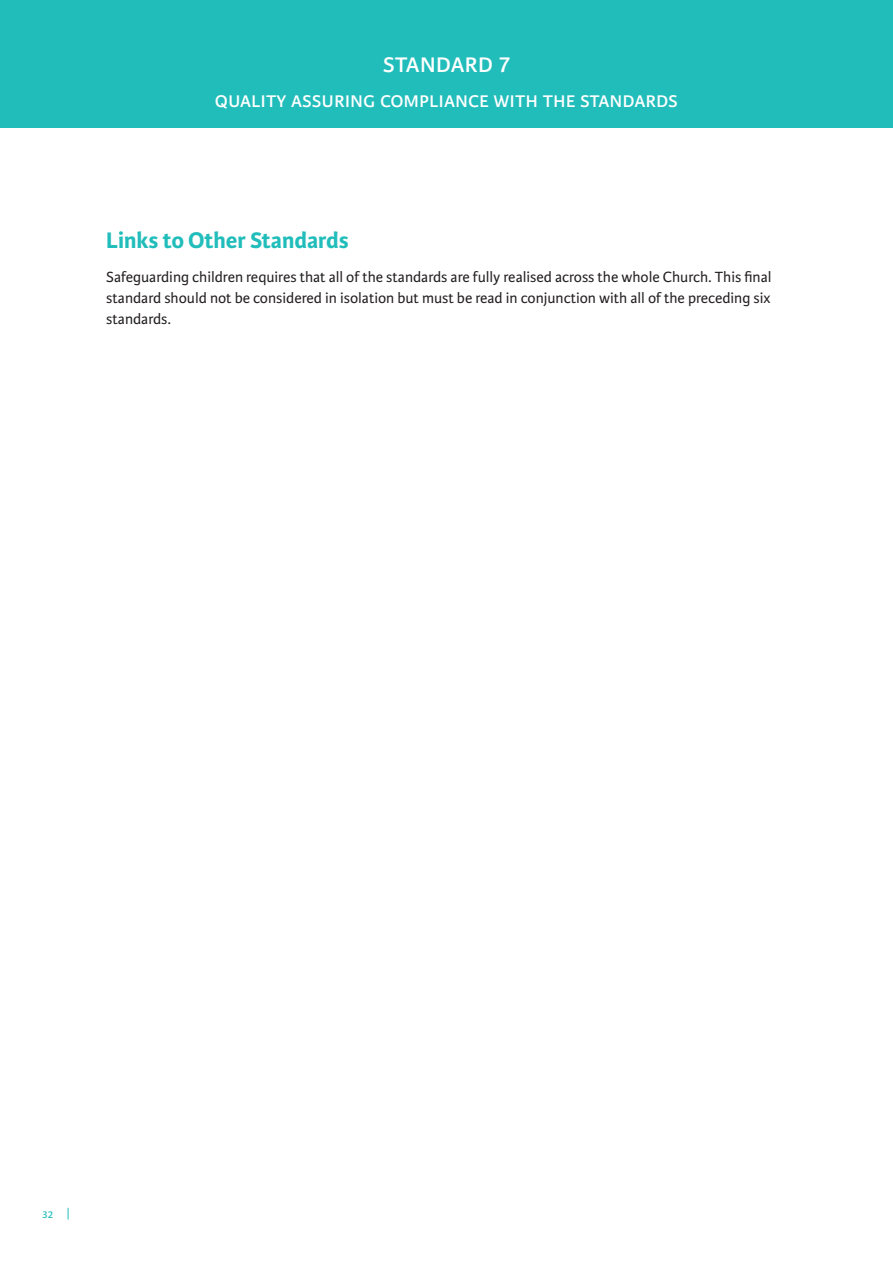
<style>
.page{position:relative;width:893px;height:1263px;background:#fff}
.page>*{position:absolute;margin:0;border:0;box-sizing:border-box;transform-origin:0 0}
.t1{font:30px "Karmina Sans";color:#fff}
.t2{font:24px "Karmina Sans";color:#fff}
.standard_7_heading{font:700 24px "Karmina Sans";color:#21bdbb}
.Body_text{font:15.75px/21.3px "Karmina Sans";color:#231f20;text-align:justify}
.t3{font:13.5px "Karmina Sans";color:#21bdbb}
</style>
<div class="page">
<div style="left:0;top:0;width:893px;height:128px;background:#21bdbb"></div>
<h1 class="t1" style="left:383px;top:45px;width:129px">standard 7</h1>
<h2 class="t2" style="left:215px;top:86px;width:465px">quality assuring compliance with the standards</h2>
<p class="standard_7_heading" style="left:106px;top:226px;width:244px">Links to Other Standards</p>
<p class="Body_text" style="left:106px;top:266px;width:667px">Safeguarding children requires that all of the standards are fully realised across the whole Church. This final standard should not be considered in isolation but must be read in conjunction with all of the preceding six standards.</p>
<p class="t3" style="left:43px;top:1206px;width:29px">32 |</p>
</div>
